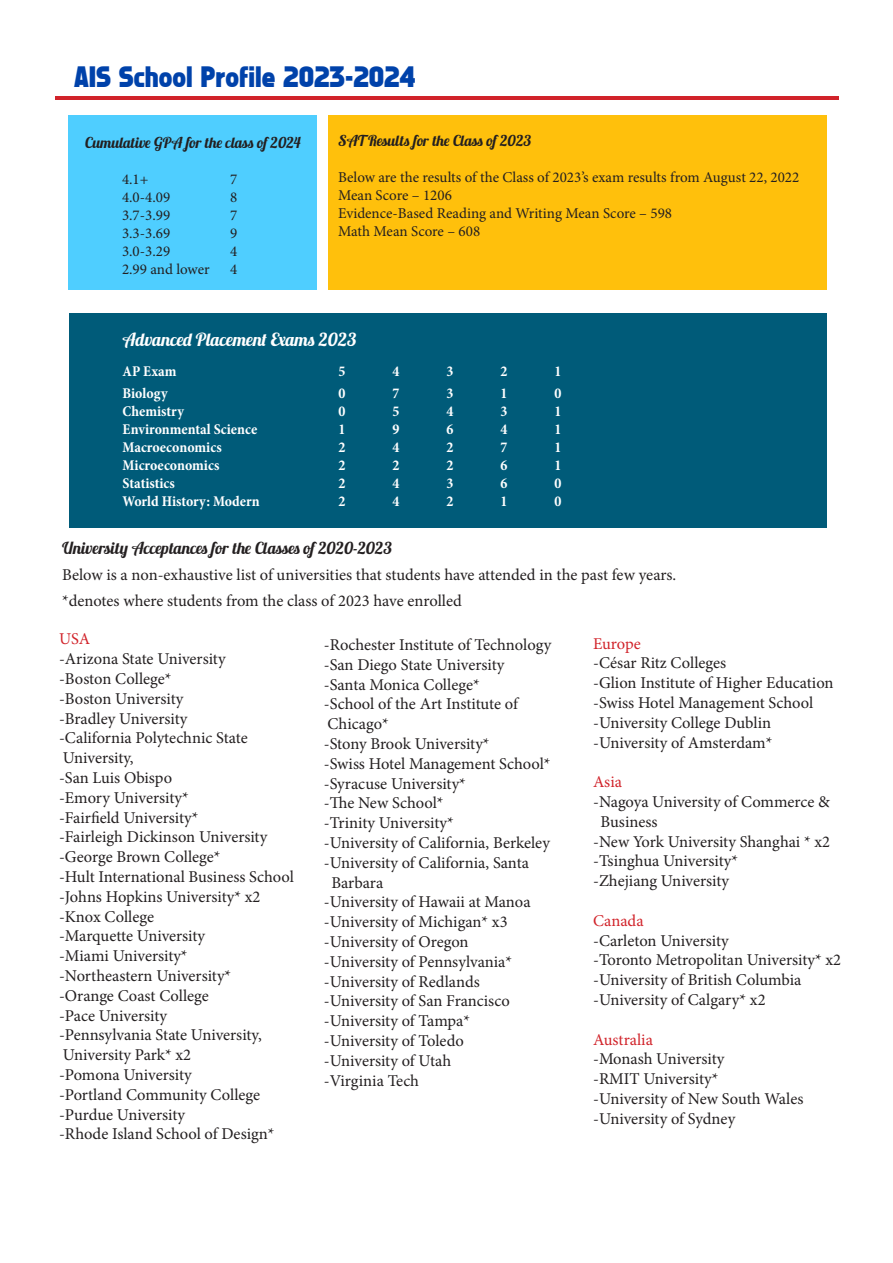
<style>
.page{position:relative;width:893px;height:1263px;background:#fff}
.page>*{position:absolute;margin:0;border:0;box-sizing:border-box;transform-origin:0 0}
.t1{font:27px "Faktos";color:#0042aa}
.t2{font:18px "Lobster 1.3";color:#fff}
.t3{font:16.5px/19.8px "Minion Pro";letter-spacing:-.005em;color:#231f20}
.t4{font:16.5px "Lobster 1.3";color:#231f20}
.t5{font:16.5px "Minion Pro";color:#d1232a}
.t6{font:15px "Minion Pro";color:#231f20}
.t7{font:700 condensed 15px "Minion Pro";color:#fff}
.t8{font:15px "Lobster 1.3";color:#231f20}
</style>
<div class="page">
<div style="left:68px;top:116px;width:249px;height:174px;background:#4fceff"></div>
<div style="left:69px;top:313px;width:757px;height:215px;background:#005b79"></div>
<div style="left:328px;top:115px;width:498px;height:175px;background:#ffc00c"></div>
<hr style="left:56px;top:97px;width:783px;height:3px;background:#d1232a">
<p class="t1" style="left:75px;top:61px;width:342px">AIS School Profile 2023-2024</p>
<p class="t8" style="left:85px;top:133px;width:217px">Cumulative GPA for the class of 2024</p>
<p class="t6" style="left:122px;top:169px;width:28px">4.1+</p>
<p class="t6" style="left:230px;top:169px;width:9px">7</p>
<p class="t6" style="left:122px;top:187px;width:50px">4.0-4.09</p>
<p class="t6" style="left:230px;top:187px;width:9px">8</p>
<p class="t6" style="left:122px;top:205px;width:50px">3.7-3.99</p>
<p class="t6" style="left:230px;top:205px;width:9px">7</p>
<p class="t6" style="left:122px;top:223px;width:50px">3.3-3.69</p>
<p class="t6" style="left:230px;top:223px;width:9px">9</p>
<p class="t6" style="left:122px;top:241px;width:50px">3.0-3.29</p>
<p class="t6" style="left:230px;top:241px;width:9px">4</p>
<p class="t6" style="left:122px;top:259px;width:89px">2.99 and lower</p>
<p class="t6" style="left:230px;top:259px;width:9px">4</p>
<p class="t8" style="left:338px;top:131px;width:195px">SAT Results for the Class of 2023</p>
<p class="t6" style="left:338px;top:167px;width:463px">Below are the results of the Class of 2023’s exam results from August 22, 2022</p>
<p class="t6" style="left:338px;top:185px;width:115px">Mean Score – 1206</p>
<p class="t6" style="left:338px;top:203px;width:335px">Evidence-Based Reading and Writing Mean Score – 598</p>
<p class="t6" style="left:338px;top:221px;width:144px">Math Mean Score – 608</p>
<p class="t2" style="left:123px;top:328px;width:235px">Advanced Placement Exams 2023</p>
<p class="t7" style="left:123px;top:361px;width:55px">AP Exam</p>
<p class="t7" style="left:339px;top:361px;width:8px">5</p>
<p class="t7" style="left:393px;top:361px;width:8px">4</p>
<p class="t7" style="left:447px;top:361px;width:8px">3</p>
<p class="t7" style="left:501px;top:361px;width:8px">2</p>
<p class="t7" style="left:555px;top:361px;width:8px">1</p>
<p class="t7" style="left:123px;top:383px;width:47px">Biology</p>
<p class="t7" style="left:339px;top:383px;width:8px">0</p>
<p class="t7" style="left:393px;top:383px;width:8px">7</p>
<p class="t7" style="left:447px;top:383px;width:8px">3</p>
<p class="t7" style="left:501px;top:383px;width:8px">1</p>
<p class="t7" style="left:555px;top:383px;width:8px">0</p>
<p class="t7" style="left:123px;top:401px;width:63px">Chemistry</p>
<p class="t7" style="left:339px;top:401px;width:8px">0</p>
<p class="t7" style="left:393px;top:401px;width:8px">5</p>
<p class="t7" style="left:447px;top:401px;width:8px">4</p>
<p class="t7" style="left:501px;top:401px;width:8px">3</p>
<p class="t7" style="left:555px;top:401px;width:8px">1</p>
<p class="t7" style="left:123px;top:419px;width:136px">Environmental Science</p>
<p class="t7" style="left:339px;top:419px;width:8px">1</p>
<p class="t7" style="left:393px;top:419px;width:8px">9</p>
<p class="t7" style="left:447px;top:419px;width:8px">6</p>
<p class="t7" style="left:501px;top:419px;width:8px">4</p>
<p class="t7" style="left:555px;top:419px;width:8px">1</p>
<p class="t7" style="left:123px;top:437px;width:101px">Macroeconomics</p>
<p class="t7" style="left:339px;top:437px;width:8px">2</p>
<p class="t7" style="left:393px;top:437px;width:8px">4</p>
<p class="t7" style="left:447px;top:437px;width:8px">2</p>
<p class="t7" style="left:501px;top:437px;width:8px">7</p>
<p class="t7" style="left:555px;top:437px;width:8px">1</p>
<p class="t7" style="left:123px;top:455px;width:98px">Microeconomics</p>
<p class="t7" style="left:339px;top:455px;width:8px">2</p>
<p class="t7" style="left:393px;top:455px;width:8px">2</p>
<p class="t7" style="left:447px;top:455px;width:8px">2</p>
<p class="t7" style="left:501px;top:455px;width:8px">6</p>
<p class="t7" style="left:555px;top:455px;width:8px">1</p>
<p class="t7" style="left:123px;top:473px;width:54px">Statistics</p>
<p class="t7" style="left:339px;top:473px;width:8px">2</p>
<p class="t7" style="left:393px;top:473px;width:8px">4</p>
<p class="t7" style="left:447px;top:473px;width:8px">3</p>
<p class="t7" style="left:501px;top:473px;width:8px">6</p>
<p class="t7" style="left:555px;top:473px;width:8px">0</p>
<p class="t7" style="left:123px;top:491px;width:139px">World History: Modern</p>
<p class="t7" style="left:339px;top:491px;width:8px">2</p>
<p class="t7" style="left:393px;top:491px;width:8px">4</p>
<p class="t7" style="left:447px;top:491px;width:8px">2</p>
<p class="t7" style="left:501px;top:491px;width:8px">1</p>
<p class="t7" style="left:555px;top:491px;width:8px">0</p>
<p class="t4" style="left:62px;top:537px;width:332px">University Acceptances for the Classes of 2020-2023</p>
<p class="t3" style="left:62px;top:565px;width:616px">Below is a non-exhaustive list of universities that students have attended in the past few years.</p>
<p class="t3" style="left:62px;top:590px;width:401px">*denotes where students from the class of 2023 have enrolled</p>
<p class="t5" style="left:59px;top:628px;width:33px">USA</p>
<p class="t3" style="left:59px;top:649px;width:168px">-Arizona State University</p>
<p class="t3" style="left:59px;top:669px;width:114px">-Boston College*</p>
<p class="t3" style="left:59px;top:689px;width:126px">-Boston University</p>
<p class="t3" style="left:59px;top:708px;width:130px">-Bradley University</p>
<p class="t3" style="left:59px;top:728px;width:190px">-California Polytechnic State</p>
<p class="t3" style="left:63px;top:748px;width:72px">University,</p>
<p class="t3" style="left:59px;top:768px;width:115px">-San Luis Obispo</p>
<p class="t3" style="left:59px;top:788px;width:131px">-Emory University*</p>
<p class="t3" style="left:59px;top:807px;width:141px">-Fairfield University*</p>
<p class="t3" style="left:59px;top:827px;width:210px">-Fairleigh Dickinson University</p>
<p class="t3" style="left:59px;top:847px;width:163px">-George Brown College*</p>
<p class="t3" style="left:59px;top:867px;width:236px">-Hult International Business School</p>
<p class="t3" style="left:59px;top:887px;width:203px">-Johns Hopkins University* x2</p>
<p class="t3" style="left:59px;top:906px;width:97px">-Knox College</p>
<p class="t3" style="left:59px;top:926px;width:148px">-Marquette University</p>
<p class="t3" style="left:59px;top:946px;width:130px">-Miami University*</p>
<p class="t3" style="left:59px;top:966px;width:174px">-Northeastern University*</p>
<p class="t3" style="left:59px;top:986px;width:151px">-Orange Coast College</p>
<p class="t3" style="left:59px;top:1005px;width:110px">-Pace University</p>
<p class="t3" style="left:59px;top:1025px;width:204px">-Pennsylvania State University,</p>
<p class="t3" style="left:63px;top:1045px;width:130px">University Park* x2</p>
<p class="t3" style="left:59px;top:1065px;width:134px">-Pomona University</p>
<p class="t3" style="left:59px;top:1085px;width:203px">-Portland Community College</p>
<p class="t3" style="left:59px;top:1104px;width:128px">-Purdue University</p>
<p class="t3" style="left:59px;top:1124px;width:217px">-Rhode Island School of Design*</p>
<p class="t5" style="left:593px;top:632px;width:49px">Europe</p>
<p class="t3" style="left:593px;top:653px;width:135px">-César Ritz Colleges</p>
<p class="t3" style="left:593px;top:673px;width:242px">-Glion Institute of Higher Education</p>
<p class="t3" style="left:593px;top:693px;width:222px">-Swiss Hotel Management School</p>
<p class="t3" style="left:593px;top:713px;width:179px">-University College Dublin</p>
<p class="t3" style="left:593px;top:732px;width:181px">-University of Amsterdam*</p>
<p class="t5" style="left:593px;top:771px;width:30px">Asia</p>
<p class="t3" style="left:601px;top:792px;width:231px;text-indent:-7px">-Nagoya University of Commerce &amp;<br>Business</p>
<p class="t3" style="left:593px;top:831px;width:239px">-New York University Shanghai * x2</p>
<p class="t3" style="left:593px;top:851px;width:146px">-Tsinghua University*</p>
<p class="t3" style="left:593px;top:871px;width:137px">-Zhejiang University</p>
<p class="t5" style="left:593px;top:909px;width:52px">Canada</p>
<p class="t3" style="left:593px;top:930px;width:137px">-Carleton University</p>
<p class="t3" style="left:593px;top:950px;width:249px">-Toronto Metropolitan University* x2</p>
<p class="t3" style="left:593px;top:970px;width:210px">-University of British Columbia</p>
<p class="t3" style="left:593px;top:990px;width:174px">-University of Calgary* x2</p>
<p class="t5" style="left:593px;top:1028px;width:61px">Australia</p>
<p class="t3" style="left:593px;top:1049px;width:133px">-Monash University</p>
<p class="t3" style="left:593px;top:1069px;width:127px">-RMIT University*</p>
<p class="t3" style="left:593px;top:1089px;width:212px">-University of New South Wales</p>
<p class="t3" style="left:593px;top:1109px;width:144px">-University of Sydney</p>
<p class="t3" style="left:324px;top:635px;width:229px">-Rochester Institute of Technology</p>
<p class="t3" style="left:324px;top:655px;width:182px">-San Diego State University</p>
<p class="t3" style="left:324px;top:674px;width:157px">-Santa Monica College*</p>
<p class="t3" style="left:324px;top:694px;width:196px">-School of the Art Institute of</p>
<p class="t3" style="left:328px;top:714px;width:63px">Chicago*</p>
<p class="t3" style="left:324px;top:734px;width:167px">-Stony Brook University*</p>
<p class="t3" style="left:324px;top:754px;width:228px">-Swiss Hotel Management School*</p>
<p class="t3" style="left:324px;top:773px;width:144px">-Syracuse University*</p>
<p class="t3" style="left:324px;top:793px;width:121px">-The New School*</p>
<p class="t3" style="left:324px;top:813px;width:131px">-Trinity University*</p>
<p class="t3" style="left:324px;top:833px;width:228px">-University of California, Berkeley</p>
<p class="t3" style="left:324px;top:853px;width:207px">-University of California, Santa</p>
<p class="t3" style="left:331px;top:872px;width:53px">Barbara</p>
<p class="t3" style="left:324px;top:892px;width:208px">-University of Hawaii at Manoa</p>
<p class="t3" style="left:324px;top:912px;width:185px">-University of Michigan* x3</p>
<p class="t3" style="left:324px;top:932px;width:146px">-University of Oregon</p>
<p class="t3" style="left:324px;top:952px;width:190px">-University of Pennsylvania*</p>
<p class="t3" style="left:324px;top:971px;width:157px">-University of Redlands</p>
<p class="t3" style="left:324px;top:991px;width:187px">-University of San Francisco</p>
<p class="t3" style="left:324px;top:1011px;width:148px">-University of Tampa*</p>
<p class="t3" style="left:324px;top:1031px;width:141px">-University of Toledo</p>
<p class="t3" style="left:324px;top:1051px;width:129px">-University of Utah</p>
<p class="t3" style="left:324px;top:1070px;width:97px">-Virginia Tech</p>
</div>
